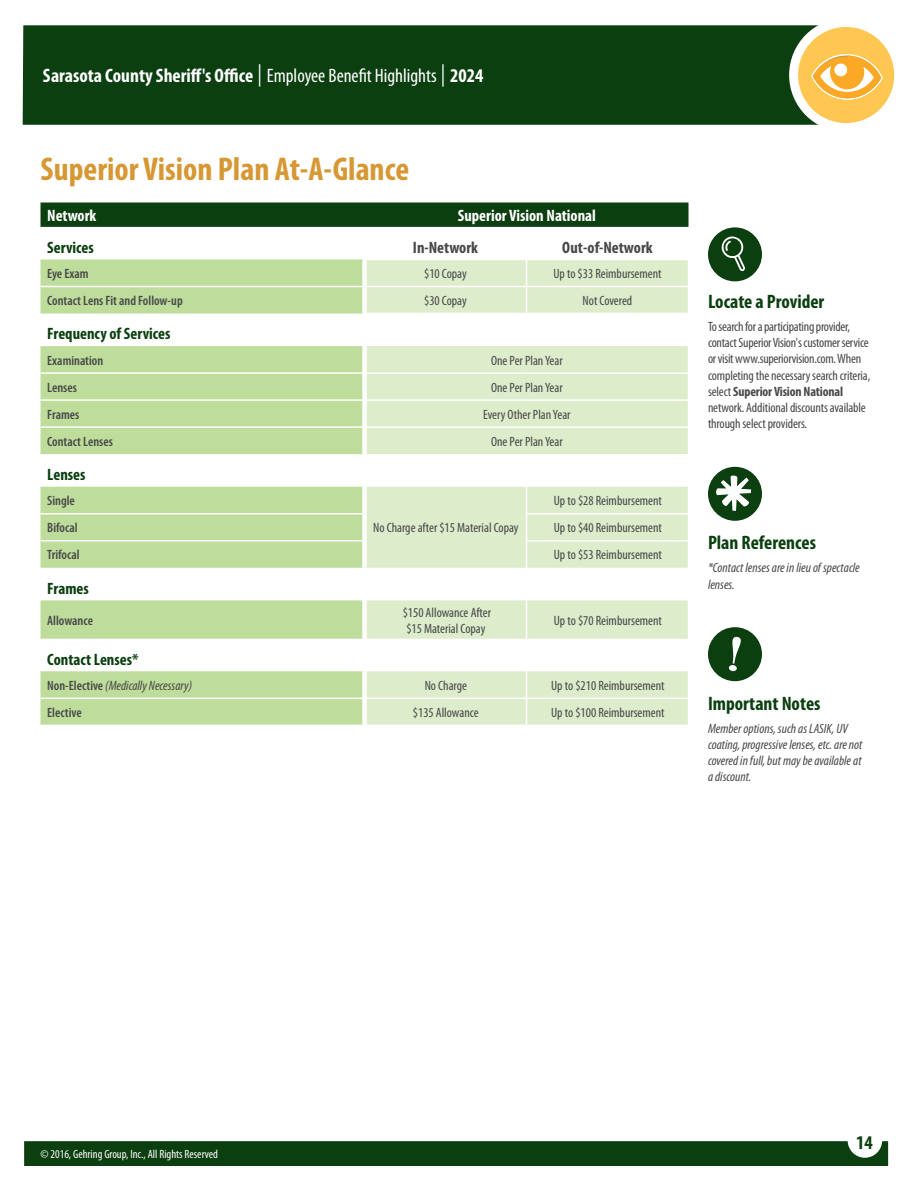
<style>
.page{position:relative;width:918px;height:1188px;background:#fff}
.page>*{position:absolute;margin:0;border:0;box-sizing:border-box;transform-origin:0 0}
.TOC_-_At_A_Glance_-_Header{font:700 condensed 33px "Myriad Pro";color:#d79833}
.t1{font:700 condensed 19.5px "Myriad Pro";color:#fff}
.Body_-_Sub_Header{font:700 condensed 19.5px "Myriad Pro";color:#0b3f0f}
.Table_2_-_Category_Header{font:700 condensed 16.5px "Myriad Pro";color:#0b3f0f}
.Table_2_-_In___Out_of_Network_Header{font:700 condensed 16.5px "Myriad Pro";color:#464748}
.Table_2_-_Network_Header{font:700 condensed 16.5px "Myriad Pro";color:#fff}
.Body_-_Main{font:700 condensed 16.5px "Myriad Pro";color:#fff}
.Table_2_-_Numbers{font:condensed 13.5px "Myriad Pro";color:#464748}
.Body_-_Side_Bar_Body{font:condensed 13.5px/16.2px "Myriad Pro";letter-spacing:-.015em;color:#464748}
.Body_-_Side_Bar_Body-2{font:italic condensed 13.5px/16.2px "Myriad Pro";color:#464748}
.Table_2_-_Sub_Sub_Category{font:600 condensed 13.5px "Myriad Pro";color:#464748}
.Table_2_-_Sub_Sub_Category-2{font:italic condensed 13.5px "Myriad Pro";color:#464748}
.t2{font:condensed 12px "Myriad Pro";color:#fff}
.s1{font-weight:400;font-size:22.35px}
.s2{font-weight:400}
.s3{font-weight:600;font-style:normal}
.s4{font-weight:700}
</style>
<div class="page">
<div style="left:24px;top:1141px;width:864px;height:25px;background:#0b3f0f"></div>
<div style="left:23px;top:25px;width:795px;height:100px;background:#0b3f0f"></div>
<svg style="left:794px;top:22px;width:105px;height:106px;background:#fed06e"></svg>
<div style="left:789px;top:18px;width:114px;height:114px;border:9px solid #fff;border-radius:50%"></div>
<div style="left:811px;top:54px;width:72px;height:46px;border:3px solid #fff;border-radius:50%"></div>
<svg style="left:813px;top:55px;width:68px;height:44px"></svg>
<svg style="left:40px;top:202px;width:648px;height:25px;background:#114415"></svg>
<svg style="left:40px;top:260px;width:324px;height:465px;fill:#bedd9b"></svg>
<svg style="left:364px;top:260px;width:324px;height:465px;fill:#ddecca"></svg>
<svg style="left:526px;top:260px;width:1px;height:53px"></svg>
<hr style="left:40px;top:372px;width:322px;height:2px;background:#fff">
<hr style="left:367px;top:372px;width:159px;height:2px;background:#fff">
<hr style="left:526px;top:372px;width:163px;height:2px;background:#fff">
<hr style="left:40px;top:399px;width:322px;height:2px;background:#fff">
<hr style="left:367px;top:399px;width:159px;height:2px;background:#fff">
<hr style="left:526px;top:399px;width:163px;height:2px;background:#fff">
<hr style="left:40px;top:426px;width:322px;height:2px;background:#fff">
<hr style="left:367px;top:426px;width:159px;height:2px;background:#fff">
<hr style="left:526px;top:426px;width:163px;height:2px;background:#fff">
<hr style="left:40px;top:513px;width:322px;height:1px;background:#fff">
<hr style="left:526px;top:513px;width:163px;height:1px;background:#fff">
<hr style="left:40px;top:540px;width:322px;height:2px;background:#fff">
<hr style="left:526px;top:540px;width:163px;height:2px;background:#fff">
<hr style="left:526px;top:600px;width:1px;height:39px;background:#fff">
<hr style="left:40px;top:698px;width:322px;height:1px;background:#fff">
<hr style="left:367px;top:698px;width:159px;height:1px;background:#fff">
<div style="left:362px;top:487px;width:5px;height:27px;background:#fff"></div>
<div style="left:362px;top:514px;width:5px;height:27px;background:#fff"></div>
<div style="left:362px;top:541px;width:5px;height:27px;background:#fff"></div>
<svg style="left:526px;top:487px;width:1px;height:81px"></svg>
<hr style="left:526px;top:698px;width:163px;height:1px;background:#fff">
<svg style="left:526px;top:671px;width:1px;height:54px"></svg>
<div style="left:362px;top:568px;width:5px;height:32px;background:#fff"></div>
<div style="left:362px;top:639px;width:5px;height:32px;background:#fff"></div>
<hr style="left:526px;top:568px;width:1px;height:32px;background:#fff">
<hr style="left:526px;top:639px;width:1px;height:32px;background:#fff">
<div style="left:362px;top:346px;width:5px;height:27px;background:#fff"></div>
<div style="left:362px;top:373px;width:5px;height:27px;background:#fff"></div>
<div style="left:362px;top:400px;width:5px;height:27px;background:#fff"></div>
<div style="left:362px;top:427px;width:5px;height:27px;background:#fff"></div>
<div style="left:362px;top:600px;width:5px;height:39px;background:#fff"></div>
<div style="left:362px;top:671px;width:5px;height:27px;background:#fff"></div>
<div style="left:362px;top:698px;width:5px;height:27px;background:#fff"></div>
<hr style="left:40px;top:286px;width:324px;height:1px;background:#fff">
<hr style="left:364px;top:286px;width:162px;height:1px;background:#fff">
<hr style="left:526px;top:286px;width:163px;height:1px;background:#fff">
<hr style="left:362px;top:313px;width:164px;height:1px;background:#fff">
<hr style="left:526px;top:313px;width:163px;height:1px;background:#fff">
<div style="left:362px;top:260px;width:5px;height:26px;background:#fff"></div>
<div style="left:362px;top:287px;width:5px;height:26px;background:#fff"></div>
<div style="left:708px;top:227px;width:54px;height:54px;background:#0b3f0f;border-radius:50%"></div>
<svg style="left:721px;top:236px;width:24px;height:35px"></svg>
<div style="left:708px;top:467px;width:54px;height:54px;background:#0b3f0f;border-radius:50%"></div>
<svg style="left:716px;top:476px;width:35px;height:35px"></svg>
<div style="left:708px;top:627px;width:54px;height:54px;background:#0b3f0f;border-radius:50%"></div>
<svg style="left:729px;top:637px;width:12px;height:34px"></svg>
<h2 class="t1" style="left:43px;top:65px;width:442px">Sarasota County Sheriff's Office <span class="s1">|</span> <span class="s2">Employee Benefit Highlights</span> <span class="s1">|</span> 2024</h2>
<p class="TOC_-_At_A_Glance_-_Header" style="left:40px;top:151px;width:370px">Superior Vision Plan At-A-Glance</p>
<p class="Body_-_Main" style="left:47px;top:206px;width:51px">Network</p>
<p class="Table_2_-_Network_Header" style="left:458px;top:206px;width:140px">Superior Vision National</p>
<p class="Table_2_-_Category_Header" style="left:47px;top:238px;width:48px">Services</p>
<p class="Table_2_-_In___Out_of_Network_Header" style="left:413px;top:238px;width:67px">In-Network</p>
<p class="Table_2_-_In___Out_of_Network_Header" style="left:562px;top:238px;width:92px">Out-of-Network</p>
<p class="Table_2_-_Sub_Sub_Category" style="left:47px;top:266px;width:43px">Eye Exam</p>
<p class="Table_2_-_Numbers" style="left:424px;top:266px;width:44px">$10 Copay</p>
<p class="Table_2_-_Numbers" style="left:553px;top:266px;width:110px">Up to $33 Reimbursement</p>
<p class="Table_2_-_Sub_Sub_Category" style="left:47px;top:293px;width:137px">Contact Lens Fit and Follow-up</p>
<p class="Table_2_-_Numbers" style="left:424px;top:293px;width:44px">$30 Copay</p>
<p class="Table_2_-_Numbers" style="left:583px;top:293px;width:51px">Not Covered</p>
<p class="Table_2_-_Category_Header" style="left:47px;top:325px;width:125px">Frequency of Services</p>
<p class="Table_2_-_Sub_Sub_Category" style="left:47px;top:353px;width:58px">Examination</p>
<p class="Table_2_-_Numbers" style="left:491px;top:353px;width:73px">One Per Plan Year</p>
<p class="Table_2_-_Sub_Sub_Category" style="left:47px;top:380px;width:31px">Lenses</p>
<p class="Table_2_-_Numbers" style="left:491px;top:380px;width:73px">One Per Plan Year</p>
<p class="Table_2_-_Sub_Sub_Category" style="left:47px;top:407px;width:34px">Frames</p>
<p class="Table_2_-_Numbers" style="left:483px;top:407px;width:89px">Every Other Plan Year</p>
<p class="Table_2_-_Sub_Sub_Category" style="left:47px;top:434px;width:67px">Contact Lenses</p>
<p class="Table_2_-_Numbers" style="left:491px;top:434px;width:73px">One Per Plan Year</p>
<p class="Table_2_-_Category_Header" style="left:47px;top:465px;width:40px">Lenses</p>
<p class="Table_2_-_Sub_Sub_Category" style="left:47px;top:493px;width:29px">Single</p>
<p class="Table_2_-_Numbers" style="left:373px;top:521px;width:147px">No Charge after $15 Material Copay</p>
<p class="Table_2_-_Numbers" style="left:554px;top:494px;width:110px">Up to $28 Reimbursement</p>
<p class="Table_2_-_Sub_Sub_Category" style="left:47px;top:520px;width:32px">Bifocal</p>
<p class="Table_2_-_Numbers" style="left:554px;top:521px;width:110px">Up to $40 Reimbursement</p>
<p class="Table_2_-_Sub_Sub_Category" style="left:47px;top:547px;width:34px">Trifocal</p>
<p class="Table_2_-_Numbers" style="left:554px;top:548px;width:110px">Up to $53 Reimbursement</p>
<p class="Table_2_-_Category_Header" style="left:47px;top:579px;width:43px">Frames</p>
<p class="Table_2_-_Sub_Sub_Category" style="left:47px;top:613px;width:47px">Allowance</p>
<p class="Table_2_-_Numbers" style="left:403px;top:605px;width:90px">$150 Allowance After</p>
<p class="Table_2_-_Numbers" style="left:406px;top:621px;width:81px">$15 Material Copay</p>
<p class="Table_2_-_Numbers" style="left:554px;top:613px;width:110px">Up to $70 Reimbursement</p>
<p class="Table_2_-_Category_Header" style="left:47px;top:650px;width:93px">Contact Lenses*</p>
<p class="Table_2_-_Sub_Sub_Category-2" style="left:47px;top:678px;width:146px"><span class="s3">Non-Elective</span> (Medically Necessary)</p>
<p class="Table_2_-_Numbers" style="left:425px;top:678px;width:44px">No Charge</p>
<p class="Table_2_-_Numbers" style="left:551px;top:678px;width:115px">Up to $210 Reimbursement</p>
<p class="Table_2_-_Sub_Sub_Category" style="left:47px;top:705px;width:36px">Elective</p>
<p class="Table_2_-_Numbers" style="left:413px;top:705px;width:67px">$135 Allowance</p>
<p class="Table_2_-_Numbers" style="left:551px;top:705px;width:115px">Up to $100 Reimbursement</p>
<p class="Body_-_Sub_Header" style="left:708px;top:291px;width:118px">Locate a Provider</p>
<p class="Body_-_Side_Bar_Body" style="left:708px;top:319px;width:164px">To search for a participating provider, contact Superior Vision's customer service or visit www.superiorvision.com. When completing the necessary search criteria, select <span class="s4">Superior Vision National </span>network. Additional discounts available through select providers.</p>
<p class="Body_-_Sub_Header" style="left:708px;top:532px;width:110px">Plan References</p>
<p class="Body_-_Side_Bar_Body-2" style="left:708px;top:560px;width:153px">*Contact lenses are in lieu of spectacle lenses.</p>
<p class="Body_-_Sub_Header" style="left:708px;top:693px;width:114px">Important Notes</p>
<p class="Body_-_Side_Bar_Body-2" style="left:708px;top:721px;width:156px">Member options, such as LASIK, UV coating, progressive lenses, etc. are not covered in full, but may be available at a discount.</p>
<p class="t2" style="left:40px;top:1148px;width:179px">© 2016, Gehring Group, Inc., All Rights Reserved</p>
<h2 class="Body_-_Sub_Header" style="left:856px;top:1132px;width:18px">14</h2>
</div>
